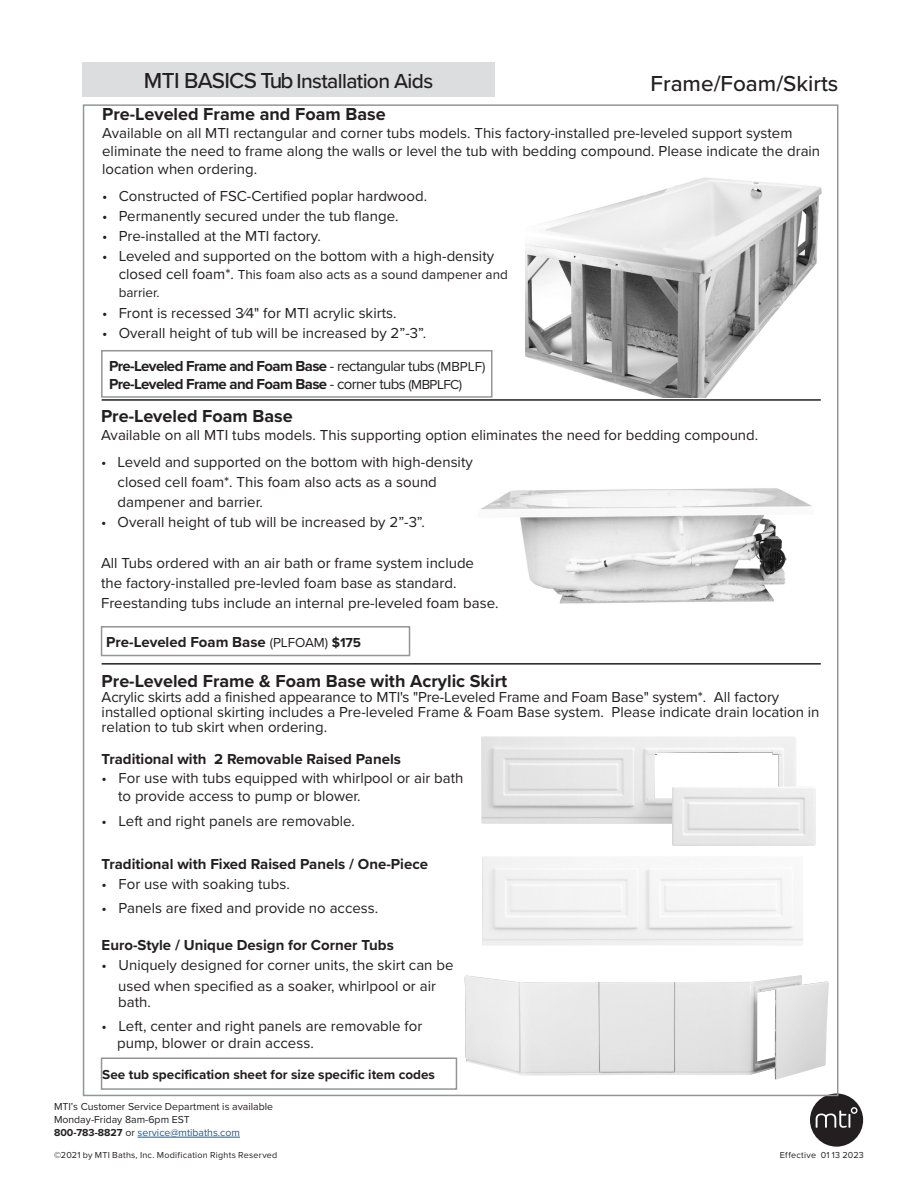
<style>
.page{position:relative;width:918px;height:1188px;background:#fff}
.page>*{position:absolute;margin:0;border:0;box-sizing:border-box;transform-origin:0 0}
.t1{font:500 22.5px "Proxima Nova";color:#231f20}
.t2{font:500 21px "Proxima Nova";letter-spacing:-.03em;color:#231f20}
.t3{font:700 18px "Proxima Nova";color:#231f20}
.t4{font:15px/18px "Proxima Nova";color:#231f20}
.t5{font:700 15px "Proxima Nova";color:#231f20}
.t6{font:700 15px/18px "Proxima Nova";letter-spacing:-.04em;color:#231f20}
.t7{font:13.5px/18px "Proxima Nova";color:#231f20}
.t8{font:700 13.5px "Proxima Nova";color:#231f20}
.t9{font:10.5px/12.6px "Proxima Nova";color:#231f20}
.t10{font:10.5px "Proxima Nova";color:#175d9e}
.t11{font:9px "Proxima Nova";letter-spacing:.025em;color:#231f20}
.s1{font-size:22.5px}
.s2{font-size:15px}
.s3{font-weight:400}
.s4{font-weight:400;font-size:13.5px}
.s5{font-size:13.5px}
.s6{font-weight:700;color:#231f20}
.s7{color:#231f20}
</style>
<div class="page">
<div style="left:810px;top:1094px;width:53px;height:53px;background:#231f20;border-radius:50%"></div>
<svg style="left:816px;top:1107px;width:42px;height:21px"></svg>
<img style="left:526px;top:177px;width:296px;height:221px">
<img style="left:480px;top:488px;width:332px;height:116px">
<div style="left:101px;top:350px;width:392px;height:48px;border:2px solid #939598"></div>
<div style="left:101px;top:626px;width:309px;height:30px;border:2px solid #939598"></div>
<hr style="left:102px;top:399px;width:719px;height:2px;background:#231f20">
<div style="left:82px;top:62px;width:413px;height:34px;background:#dcdddf"></div>
<hr style="left:102px;top:663px;width:719px;height:2px;background:#231f20">
<img style="left:481px;top:736px;width:335px;height:110px">
<img style="left:482px;top:856px;width:321px;height:90px">
<img style="left:465px;top:975px;width:364px;height:104px">
<div style="left:101px;top:1058px;width:356px;height:32px;border:2px solid #939598"></div>
<hr style="left:138px;top:1137px;width:102px;height:1px;background:#175d9e">
<p class="t2" style="left:144px;top:65px;width:291px"><span class="s1">MTI BASICS Tub</span> Installation Aids</p>
<p class="t1" style="left:651px;top:66px;width:189px">Frame/Foam/Skirts</p>
<p class="t3" style="left:102px;top:101px;width:285px">Pre-Leveled Frame and Foam Base</p>
<p class="t4" style="left:102px;top:124px;width:720px">Available on all MTI rectangular and corner tubs models. This factory-installed pre-leveled support system eliminate the need to frame along the walls or level the tub with bedding compound. Please indicate the drain location when ordering.</p>
<p class="t4" style="left:102px;top:186px;width:327px">• Constructed of FSC-Certified poplar hardwood.</p>
<p class="t4" style="left:102px;top:206px;width:298px">• Permanently secured under the tub flange.</p>
<p class="t4" style="left:102px;top:226px;width:220px">• Pre-installed at the MTI factory.</p>
<p class="t4" style="left:102px;top:247px;width:393px">• Leveled and supported on the bottom with a high-density</p>
<p class="t7" style="left:119px;top:265px;width:391px"><span class="s2">closed cell foam*.</span> This foam also acts as a sound dampener and barrier.</p>
<p class="t4" style="left:102px;top:303px;width:296px">• Front is recessed 3⁄4" for MTI acrylic skirts.</p>
<p class="t4" style="left:102px;top:323px;width:325px">• Overall height of tub will be increased by 2”-3”.</p>
<p class="t6" style="left:109px;top:356px;width:378px">Pre-Leveled Frame and Foam Base <span class="s3">- rectangular tubs</span> <span class="s4">(MBPLF)<br></span>Pre-Leveled Frame and Foam Base <span class="s3">- corner tubs</span> <span class="s4">(MBPLFC)</span></p>
<p class="t3" style="left:101px;top:403px;width:193px">Pre-Leveled Foam Base</p>
<p class="t4" style="left:101px;top:426px;width:659px">Available on all MTI tubs models. This supporting option eliminates the need for bedding compound.</p>
<p class="t4" style="left:101px;top:452px;width:373px">• Leveld and supported on the bottom with high-density</p>
<p class="t4" style="left:118px;top:472px;width:321px">closed cell foam*. This foam also acts as a sound</p>
<p class="t4" style="left:118px;top:492px;width:147px">dampener and barrier.</p>
<p class="t4" style="left:101px;top:513px;width:325px">• Overall height of tub will be increased by 2”-3”.</p>
<p class="t4" style="left:101px;top:553px;width:375px">All Tubs ordered with an air bath or frame system include</p>
<p class="t4" style="left:101px;top:573px;width:357px">the factory-installed pre-levled foam base as standard.</p>
<p class="t4" style="left:101px;top:594px;width:399px">Freestanding tubs include an internal pre-leveled foam base.</p>
<p class="t5" style="left:106px;top:631px;width:257px">Pre-Leveled Foam Base <span class="s4">(PLFOAM)</span> <span class="s5">$175</span></p>
<p class="t3" style="left:102px;top:668px;width:407px">Pre-Leveled Frame &amp; Foam Base with Acrylic Skirt</p>
<p class="t4" style="left:102px;top:689px;width:719px;line-height:15px">Acrylic skirts add a finished appearance to MTI's "Pre-Leveled Frame and Foam Base" system*. All factory installed optional skirting includes a Pre-leveled Frame &amp; Foam Base system. Please indicate drain location in relation to tub skirt when ordering.</p>
<p class="t5" style="left:102px;top:748px;width:301px">Traditional with 2 Removable Raised Panels</p>
<p class="t4" style="left:118px;top:769px;width:347px;text-indent:-16px">• For use with tubs equipped with whirlpool or air bath to provide access to pump or blower.</p>
<p class="t4" style="left:102px;top:811px;width:255px">• Left and right panels are removable.</p>
<p class="t5" style="left:102px;top:853px;width:328px">Traditional with Fixed Raised Panels / One-Piece</p>
<p class="t4" style="left:102px;top:874px;width:190px">• For use with soaking tubs.</p>
<p class="t4" style="left:102px;top:898px;width:278px">• Panels are fixed and provide no access.</p>
<p class="t5" style="left:102px;top:934px;width:294px">Euro-Style / Unique Design for Corner Tubs</p>
<p class="t4" style="left:102px;top:955px;width:353px">• Uniquely designed for corner units, the skirt can be</p>
<p class="t4" style="left:118px;top:976px;width:319px">used when specified as a soaker, whirlpool or air</p>
<p class="t4" style="left:118px;top:993px;width:34px">bath.</p>
<p class="t4" style="left:102px;top:1017px;width:322px">• Left, center and right panels are removable for</p>
<p class="t4" style="left:117px;top:1033px;width:198px">pump, blower or drain access.</p>
<p class="t8" style="left:102px;top:1064px;width:334px">See tub specification sheet for size specific item codes</p>
<p class="t9" style="left:54px;top:1100px;width:221px">MTI’s Customer Service Department is available<br>Monday-Friday 8am-6pm EST</p>
<p class="t10" style="left:54px;top:1124px;width:187px"><span class="s6">800-783-8827</span> <span class="s7">or</span> service@mtibaths.com</p>
<p class="t11" style="left:54px;top:1148px;width:225px">©2021 by MTI Baths, Inc. Modification Rights Reserved</p>
<p class="t11" style="left:780px;top:1148px;width:86px">Effective 01 13 2023</p>
</div>
